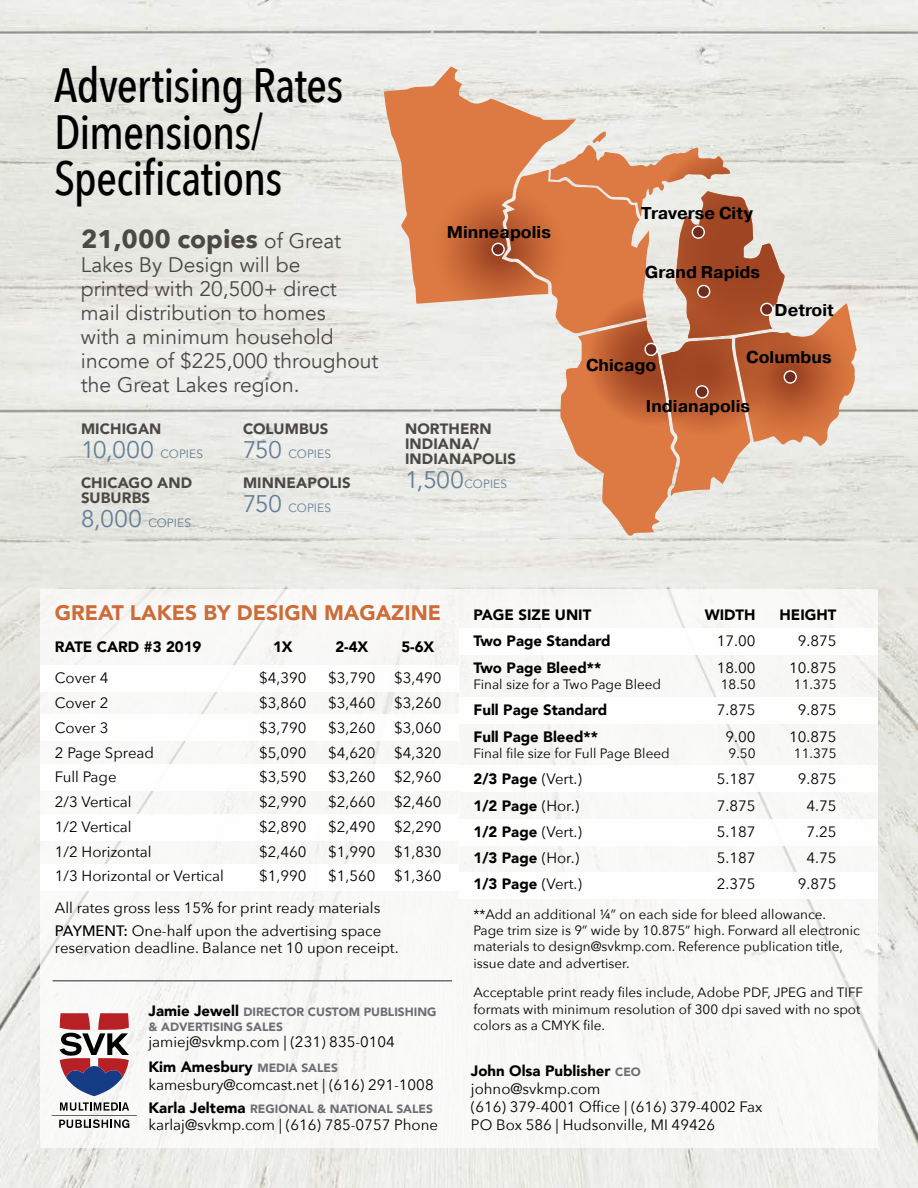
<style>
.page{position:relative;width:918px;height:1188px;background:#fff}
.page>*{position:absolute;margin:0;border:0;box-sizing:border-box;transform-origin:0 0}
.t1{font:500 48px/46.5px "Avenir Next Condensed";letter-spacing:-.02em;color:#000}
.t2{font:700 25.5px "Avenir Next";color:#4d4848}
.t3{font:24px "Avenir";color:#648097}
.t4{font:21px/24px "Avenir";color:#4d4848}
.t5{font:900 21px "Avenir";color:#cc6c39}
.t6{font:700 17.1px "Pragmatica";color:#000}
.t7{font:15px/18px "Avenir Next";color:#000}
.t8{font:900 15px "Avenir";color:#000}
.t9{font:900 15px/15px "Avenir";letter-spacing:.005em;color:#4d4848}
.t10{font:13.5px/16.2px "Avenir Next";color:#000}
.t11{font:900 12px/15px "Avenir";color:#6d6e71}
.t12{font:12px "Avenir";letter-spacing:.01em;color:#648097}
.s1{font-family:"Avenir";font-weight:400;font-size:21px}
.s2{font-size:12px}
.s3{font-size:24px}
.s4{font-weight:500}
.s5{font-size:15px;color:#000}
.s6{font-size:12px;color:#6d6e71}
.s7{font-family:"Avenir Next";font-weight:400}
</style>
<div class="page">
<img style="left:0;top:0;width:918px;height:1188px">
<svg style="left:384px;top:67px;width:192px;height:237px"></svg>
<svg style="left:425px;top:132px;width:432px;height:404px"></svg>
<div style="left:40px;top:589px;width:838px;height:559px;background:#f8f8f7"></div>
<div style="left:40px;top:665px;width:419px;height:27px;background:#fff"></div>
<div style="left:40px;top:714px;width:419px;height:27px;background:#fff"></div>
<div style="left:40px;top:764px;width:419px;height:27px;background:#fff"></div>
<div style="left:40px;top:814px;width:419px;height:27px;background:#fff"></div>
<div style="left:40px;top:864px;width:419px;height:27px;background:#fff"></div>
<div style="left:459px;top:628px;width:419px;height:27px;background:#fff"></div>
<div style="left:459px;top:697px;width:419px;height:27px;background:#fff"></div>
<div style="left:459px;top:765px;width:419px;height:27px;background:#fff"></div>
<div style="left:459px;top:819px;width:419px;height:27px;background:#fff"></div>
<div style="left:459px;top:872px;width:419px;height:27px;background:#fff"></div>
<svg style="left:52px;top:1102px;width:85px;height:26px"></svg>
<svg style="left:59px;top:1013px;width:70px;height:83px"></svg>
<hr style="left:52px;top:980px;width:400px;height:2px;background:#6d6e71">
<h1 class="t1" style="left:54px;top:62px;width:291px">Advertising Rates<br>Dimensions/<br>Specifications</h1>
<h2 class="t2" style="left:81px;top:217px;width:262px">21,000 copies <span class="s1">of Great</span></h2>
<h3 class="t4" style="left:81px;top:253px;width:299px">Lakes By Design will be<br>printed with 20,500+ direct mail distribution to homes<br>with a minimum household income of $225,000 throughout the Great Lakes region.</h3>
<p class="t9" style="left:81px;top:420px;width:82px">MICHIGAN</p>
<h3 class="t3" style="left:81px;top:435px;width:124px">10,000 <span class="s2">COPIES</span></h3>
<p class="t9" style="left:81px;top:474px;width:113px">CHICAGO AND<br>SUBURBS</p>
<p class="t12" style="left:81px;top:515px;width:112px"><span class="s3">8,000</span> COPIES</p>
<p class="t9" style="left:243px;top:420px;width:87px">COLUMBUS</p>
<p class="t12" style="left:243px;top:446px;width:90px"><span class="s3">750</span> COPIES</p>
<p class="t9" style="left:243px;top:474px;width:109px">MINNEAPOLIS</p>
<p class="t12" style="left:243px;top:500px;width:90px"><span class="s3">750</span> COPIES</p>
<p class="t6" style="left:447px;top:221px;width:106px">Minneapolis</p>
<p class="t9" style="left:405px;top:420px;width:113px">NORTHERN<br>INDIANA/<br>INDIANAPOLIS</p>
<p class="t12" style="left:405px;top:476px;width:104px"><span class="s3">1,500</span>COPIES</p>
<p class="t6" style="left:641px;top:202px;width:113px">Traverse City</p>
<p class="t6" style="left:645px;top:261px;width:117px">Grand Rapids</p>
<p class="t6" style="left:775px;top:299px;width:61px">Detroit</p>
<p class="t6" style="left:586px;top:354px;width:72px">Chicago</p>
<p class="t6" style="left:746px;top:346px;width:87px">Columbus</p>
<p class="t6" style="left:646px;top:395px;width:106px">Indianapolis</p>
<h3 class="t5" style="left:55px;top:595px;width:388px">GREAT LAKES BY DESIGN MAGAZINE</h3>
<p class="t8" style="left:55px;top:634px;width:148px">RATE CARD #3 2019</p>
<p class="t8" style="left:273px;top:634px;width:21px">1X</p>
<p class="t8" style="left:335px;top:634px;width:35px">2-4X</p>
<p class="t8" style="left:401px;top:634px;width:35px">5-6X</p>
<p class="t7" style="left:55px;top:669px;width:55px">Cover 4</p>
<p class="t7" style="left:259px;top:669px;width:49px">$4,390</p>
<p class="t7" style="left:328px;top:669px;width:115px">$3,790 $3,490</p>
<p class="t7" style="left:55px;top:693px;width:55px">Cover 2</p>
<p class="t7" style="left:259px;top:693px;width:49px">$3,860</p>
<p class="t7" style="left:328px;top:693px;width:115px">$3,460 $3,260</p>
<p class="t7" style="left:55px;top:718px;width:55px">Cover 3</p>
<p class="t7" style="left:259px;top:718px;width:49px">$3,790</p>
<p class="t7" style="left:328px;top:718px;width:115px">$3,260 $3,060</p>
<p class="t7" style="left:55px;top:743px;width:101px">2 Page Spread</p>
<p class="t7" style="left:259px;top:743px;width:49px">$5,090</p>
<p class="t7" style="left:328px;top:743px;width:115px">$4,620 $4,320</p>
<p class="t7" style="left:55px;top:768px;width:63px">Full Page</p>
<p class="t7" style="left:259px;top:768px;width:49px">$3,590</p>
<p class="t7" style="left:328px;top:768px;width:115px">$3,260 $2,960</p>
<p class="t7" style="left:55px;top:792px;width:78px">2/3 Vertical</p>
<p class="t7" style="left:259px;top:792px;width:49px">$2,990</p>
<p class="t7" style="left:328px;top:792px;width:115px">$2,660 $2,460</p>
<p class="t7" style="left:55px;top:817px;width:78px">1/2 Vertical</p>
<p class="t7" style="left:259px;top:817px;width:49px">$2,890</p>
<p class="t7" style="left:328px;top:817px;width:115px">$2,490 $2,290</p>
<p class="t7" style="left:55px;top:842px;width:98px">1/2 Horizontal</p>
<p class="t7" style="left:259px;top:842px;width:49px">$2,460</p>
<p class="t7" style="left:328px;top:842px;width:115px">$1,990 $1,830</p>
<p class="t7" style="left:55px;top:867px;width:170px">1/3 Horizontal or Vertical</p>
<p class="t7" style="left:259px;top:867px;width:49px">$1,990</p>
<p class="t7" style="left:55px;top:860px;width:388px;line-height:31.5px;text-indent:273px">$1,560 $1,360<br>All rates gross less 15% for print ready materials</p>
<p class="t7" style="left:55px;top:922px;width:345px;line-height:16.5px"><span class="s4">PAYMENT:</span> One-half upon the advertising space reservation deadline. Balance net 10 upon receipt.</p>
<p class="t11" style="left:148px;top:1004px;width:290px"><span class="s5">Jamie Jewell</span> DIRECTOR CUSTOM PUBLISHING &amp; ADVERTISING SALES</p>
<p class="t7" style="left:148px;top:1032px;width:248px">jamiej@svkmp.com | (231) 835-0104</p>
<p class="t8" style="left:148px;top:1054px;width:191px">Kim Amesbury <span class="s6">MEDIA SALES</span></p>
<p class="t7" style="left:148px;top:1075px;width:287px">kamesbury@comcast.net | (616) 291-1008</p>
<p class="t11" style="left:148px;top:1101px;width:286px"><span class="s5">Karla Jeltema</span> REGIONAL &amp; NATIONAL SALES</p>
<p class="t7" style="left:148px;top:1115px;width:291px">karlaj@svkmp.com | (616) 785-0757 Phone</p>
<p class="t8" style="left:474px;top:602px;width:119px">PAGE SIZE UNIT</p>
<p class="t8" style="left:705px;top:602px;width:52px">WIDTH</p>
<p class="t8" style="left:780px;top:602px;width:58px">HEIGHT</p>
<p class="t8" style="left:474px;top:628px;width:139px">Two Page Standard</p>
<p class="t7" style="left:717px;top:631px;width:40px">17.00</p>
<p class="t7" style="left:798px;top:631px;width:40px">9.875</p>
<p class="t8" style="left:474px;top:654px;width:129px">Two Page Bleed**</p>
<p class="t7" style="left:717px;top:658px;width:40px">18.00</p>
<p class="t7" style="left:789px;top:658px;width:49px">10.875</p>
<p class="t10" style="left:474px;top:676px;width:189px">Final size for a Two Page Bleed</p>
<p class="t10" style="left:721px;top:676px;width:36px">18.50</p>
<p class="t10" style="left:794px;top:676px;width:44px">11.375</p>
<p class="t8" style="left:474px;top:697px;width:135px">Full Page Standard</p>
<p class="t7" style="left:717px;top:700px;width:40px">7.875</p>
<p class="t7" style="left:798px;top:700px;width:40px">9.875</p>
<p class="t8" style="left:474px;top:723px;width:126px">Full Page Bleed**</p>
<p class="t7" style="left:726px;top:727px;width:32px">9.00</p>
<p class="t7" style="left:789px;top:727px;width:49px">10.875</p>
<p class="t10" style="left:474px;top:745px;width:198px">Final file size for Full Page Bleed</p>
<p class="t10" style="left:729px;top:745px;width:29px">9.50</p>
<p class="t10" style="left:794px;top:745px;width:44px">11.375</p>
<p class="t8" style="left:474px;top:766px;width:110px">2/3 Page <span class="s7">(Vert.)</span></p>
<p class="t7" style="left:717px;top:769px;width:40px">5.187</p>
<p class="t7" style="left:798px;top:769px;width:40px">9.875</p>
<p class="t8" style="left:474px;top:792px;width:107px">1/2 Page <span class="s7">(Hor.)</span></p>
<p class="t7" style="left:717px;top:796px;width:40px">7.875</p>
<p class="t7" style="left:807px;top:796px;width:32px">4.75</p>
<p class="t8" style="left:474px;top:819px;width:110px">1/2 Page <span class="s7">(Vert.)</span></p>
<p class="t7" style="left:717px;top:822px;width:40px">5.187</p>
<p class="t7" style="left:807px;top:822px;width:32px">7.25</p>
<p class="t8" style="left:474px;top:845px;width:107px">1/3 Page <span class="s7">(Hor.)</span></p>
<p class="t7" style="left:717px;top:848px;width:40px">5.187</p>
<p class="t7" style="left:807px;top:848px;width:32px">4.75</p>
<p class="t8" style="left:474px;top:871px;width:110px">1/3 Page <span class="s7">(Vert.)</span></p>
<p class="t7" style="left:717px;top:874px;width:40px">2.375</p>
<p class="t7" style="left:798px;top:874px;width:40px">9.875</p>
<p class="t10" style="left:474px;top:906px;width:388px">**Add an additional ¼” on each side for bleed allowance.<br>Page trim size is 9” wide by 10.875” high. Forward all electronic materials to design@svkmp.com. Reference publication title, issue date and advertiser.</p>
<p class="t10" style="left:474px;top:984px;width:391px">Acceptable print ready files include, Adobe PDF, JPEG and TIFF formats with minimum resolution of 300 dpi saved with no spot colors as a CMYK file.</p>
<p class="t8" style="left:471px;top:1057px;width:171px">John Olsa Publisher <span class="s6">CEO</span></p>
<p class="t7" style="left:471px;top:1079px;width:293px">johno@svkmp.com<br>(616) 379-4001 Office | (616) 379-4002 Fax<br>PO Box 586 | Hudsonville, MI 49426</p>
</div>
